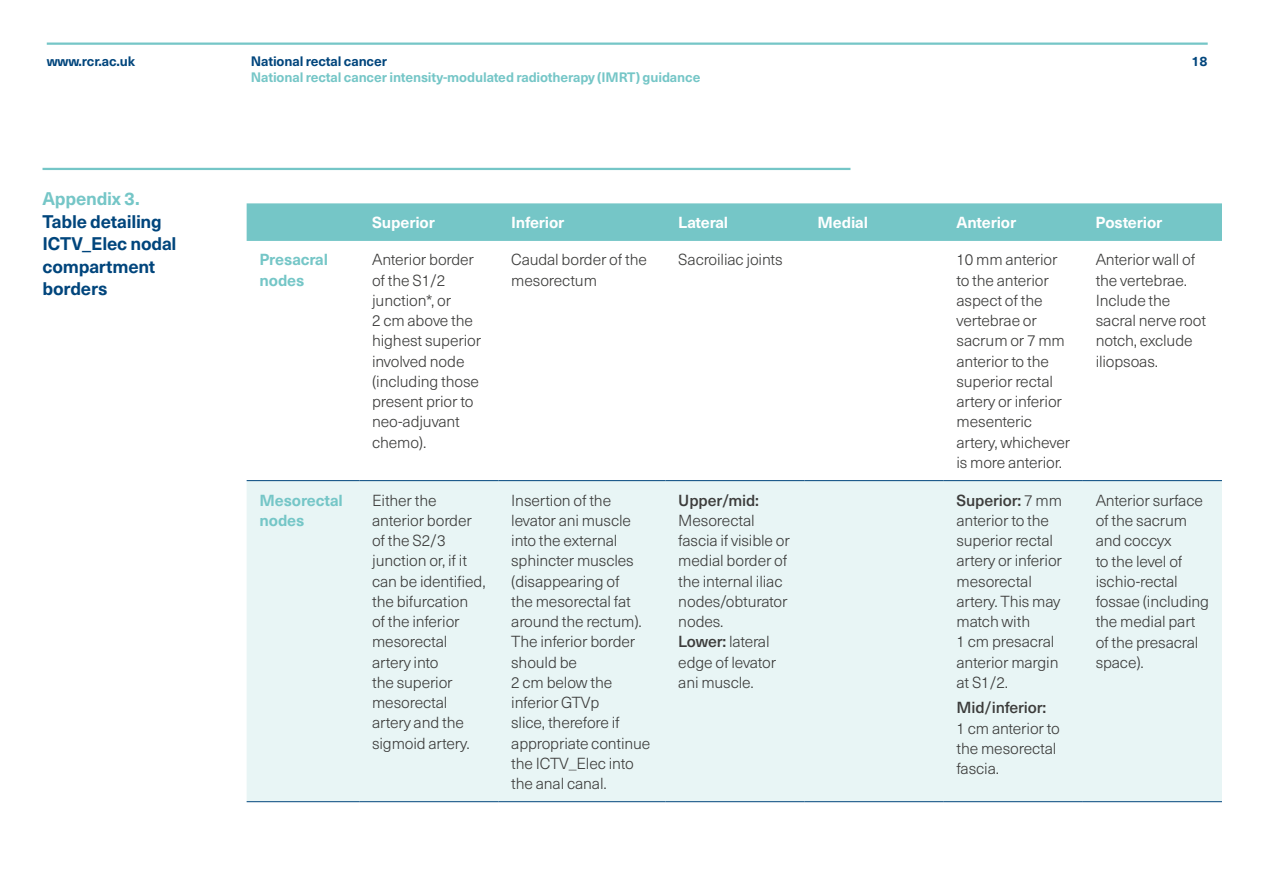
<style>
.page{position:relative;width:1263px;height:893px;background:#fff}
.page>*{position:absolute;margin:0;border:0;box-sizing:border-box;transform-origin:0 0}
.t1{font:700 18px/22.5px "Neue Haas Unica Pro";letter-spacing:-.015em;color:#00457c}
.t2{font:700 18px "Neue Haas Unica Pro";letter-spacing:-.01em;color:#75c6c7}
.t3{font:300 15.75px/20.2px "Neue Haas Unica Pro";letter-spacing:-.01em;color:#3c3c3b}
.t4{font:700 15.75px "Neue Haas Unica Pro";letter-spacing:-.01em;color:#fff}
.t5{font:700 15.75px/20.2px "Neue Haas Unica Pro";letter-spacing:-.01em;color:#75c6c7}
.t6{font:500 15.75px "Neue Haas Unica Pro";letter-spacing:-.01em;color:#3c3c3b}
.t7{font:700 13.5px "Neue Haas Unica Pro";letter-spacing:-.01em;color:#75c6c7}
.t8{font:700 13.5px "Neue Haas Unica Pro";letter-spacing:-.01em;color:#00457c}
.s1{font-weight:500}
</style>
<div class="page">
<hr style="left:47px;top:43px;width:1161px;height:2px;background:#75c6c7">
<hr style="left:43px;top:168px;width:807px;height:2px;background:#75c6c7">
<div style="left:247px;top:203px;width:975px;height:38px;background:#75c6c7"></div>
<div style="left:247px;top:481px;width:975px;height:320px;background:#e8f5f5"></div>
<hr style="left:247px;top:480px;width:112px;height:1px;background:#00457c">
<hr style="left:359px;top:480px;width:139px;height:1px;background:#00457c">
<hr style="left:498px;top:480px;width:167px;height:1px;background:#00457c">
<hr style="left:665px;top:480px;width:140px;height:1px;background:#00457c">
<hr style="left:805px;top:480px;width:139px;height:1px;background:#00457c">
<hr style="left:944px;top:480px;width:139px;height:1px;background:#00457c">
<hr style="left:1083px;top:480px;width:139px;height:1px;background:#00457c">
<hr style="left:247px;top:801px;width:112px;height:1px;background:#00457c">
<hr style="left:359px;top:801px;width:139px;height:1px;background:#00457c">
<hr style="left:498px;top:801px;width:167px;height:1px;background:#00457c">
<hr style="left:665px;top:801px;width:140px;height:1px;background:#00457c">
<hr style="left:805px;top:801px;width:139px;height:1px;background:#00457c">
<hr style="left:944px;top:801px;width:139px;height:1px;background:#00457c">
<hr style="left:1083px;top:801px;width:139px;height:1px;background:#00457c">
<p class="t8" style="left:47px;top:53px;width:90px">www.rcr.ac.uk</p>
<p class="t8" style="left:251px;top:53px;width:138px">National rectal cancer</p>
<p class="t8" style="left:1191px;top:53px;width:18px">18</p>
<p class="t7" style="left:251px;top:69px;width:451px">National rectal cancer intensity-modulated radiotherapy (IMRT) guidance</p>
<p class="t2" style="left:43px;top:188px;width:99px">Appendix 3.</p>
<p class="t1" style="left:43px;top:210px;width:136px">Table detailing<br>ICTV_Elec nodal compartment borders</p>
<p class="t4" style="left:372px;top:213px;width:64px">Superior</p>
<p class="t4" style="left:511px;top:213px;width:55px">Inferior</p>
<p class="t4" style="left:678px;top:213px;width:52px">Lateral</p>
<p class="t4" style="left:817px;top:213px;width:52px">Medial</p>
<p class="t4" style="left:956px;top:213px;width:61px">Anterior</p>
<p class="t4" style="left:1096px;top:213px;width:68px">Posterior</p>
<p class="t5" style="left:259px;top:250px;width:70px">Presacral nodes</p>
<p class="t3" style="left:372px;top:250px;width:111px">Anterior border of the S1/2 junction*, or<br>2 cm above the highest superior involved node (including those present prior to neo-adjuvant chemo).</p>
<p class="t3" style="left:511px;top:250px;width:137px">Caudal border of the mesorectum</p>
<p class="t3" style="left:678px;top:250px;width:106px">Sacroiliac joints</p>
<p class="t3" style="left:956px;top:250px;width:115px">10 mm anterior to the anterior aspect of the vertebrae or sacrum or 7 mm anterior to the superior rectal artery or inferior mesenteric artery, whichever is more anterior.</p>
<p class="t3" style="left:1096px;top:250px;width:112px">Anterior wall of the vertebrae.<br>Include the sacral nerve root notch, exclude iliopsoas.</p>
<p class="t5" style="left:259px;top:490px;width:85px">Mesorectal nodes</p>
<p class="t3" style="left:372px;top:490px;width:115px">Either the anterior border of the S2/3 junction or, if it can be identified, the bifurcation<br>of the inferior mesorectal artery into<br>the superior mesorectal artery and the sigmoid artery.</p>
<p class="t3" style="left:511px;top:490px;width:141px">Insertion of the levator ani muscle into the external sphincter muscles (disappearing of<br>the mesorectal fat around the rectum).<br>The inferior border should be<br>2 cm below the inferior GTVp<br>slice, therefore if appropriate continue the ICTV_Elec into the anal canal.</p>
<p class="t6" style="left:678px;top:490px;width:82px">Upper/mid:</p>
<p class="t3" style="left:956px;top:490px;width:107px"><span class="s1">Superior:</span> 7 mm anterior to the superior rectal artery or inferior mesorectal artery. This may match with<br>1 cm presacral anterior margin at S1/2.</p>
<p class="t6" style="left:956px;top:698px;width:91px">Mid/inferior:</p>
<p class="t3" style="left:956px;top:718px;width:105px">1 cm anterior to the mesorectal fascia.</p>
<p class="t3" style="left:1096px;top:490px;width:115px">Anterior surface of the sacrum and coccyx<br>to the level of ischio-rectal fossae (including the medial part of the presacral space).</p>
<p class="t3" style="left:678px;top:510px;width:113px">Mesorectal fascia if visible or medial border of the internal iliac nodes/obturator nodes.<br><span class="s1">Lower:</span> lateral edge of levator ani muscle.</p>
</div>
